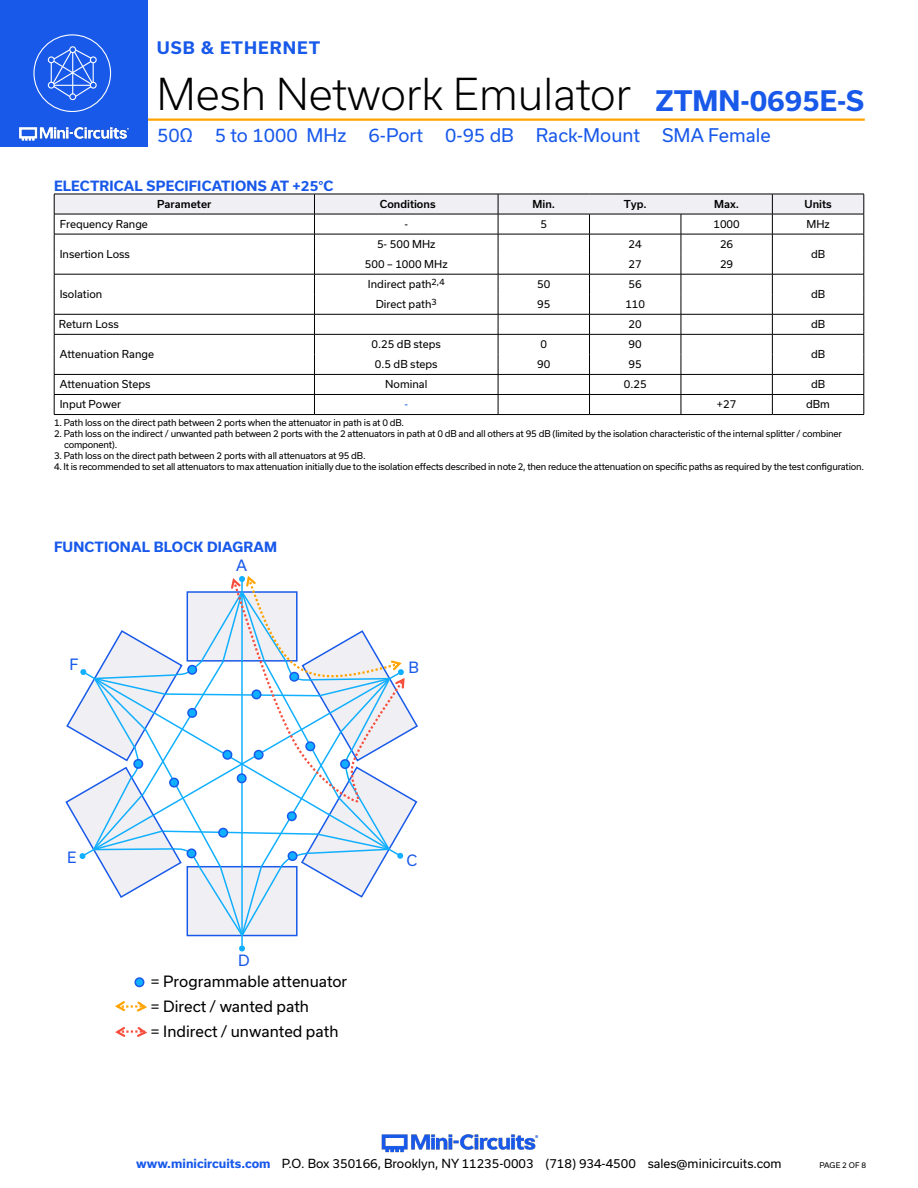
<style>
.page{position:relative;width:918px;height:1188px;background:#fff}
.page>*{position:absolute;margin:0;border:0;box-sizing:border-box;transform-origin:0 0}
.t1{font:300 42px "Usual";color:#000}
.t2{font:700 27px "Usual";color:#1859ea}
.t3{font:18px "Usual";color:#1859ea}
.t4{font:700 16.5px "Usual";letter-spacing:.065em;color:#1859ea}
.t5{font:14.85px/24.8px "Usual";color:#000}
.t6{font:14.85px "Usual";color:#1859ea}
.Blue_Headers{font:700 13.5px "Usual";letter-spacing:.015em;color:#1859ea}
.t7{font:12px "Usual";color:#000}
.Table_Body_Center{font:10.5px "Usual";color:#000}
.Table_Body_Left_Just{font:10.5px "Usual";color:#000}
.Table_Header_Center{font:500 10.5px "Usual";color:#000}
.Table_Body_Center-2{font:10.5px "Usual";color:#1859ea}
.Notes{font:9px/10.8px "Usual";letter-spacing:-.02em;color:#000}
.t8{font:7.5px "Usual";color:#000}
.s1{font-weight:700;color:#1859ea}
</style>
<div class="page">
<hr style="left:132px;top:118px;width:733px;height:3px;background:#ffa300">
<div style="left:0;top:0;width:147px;height:147px;background:#1859ea"></div>
<img style="left:19px;top:126px;width:110px;height:15px">
<img style="left:381px;top:1134px;width:158px;height:19px">
<div style="left:33px;top:34px;width:78px;height:78px;border:1px solid #fff;border-radius:50%"></div>
<div style="left:69px;top:46px;width:7px;height:7px;border:1px solid #fff;border-radius:50%"></div>
<div style="left:69px;top:93px;width:7px;height:7px;border:1px solid #fff;border-radius:50%"></div>
<div style="left:90px;top:56px;width:7px;height:7px;border:1px solid #fff;border-radius:50%"></div>
<div style="left:90px;top:82px;width:7px;height:7px;border:1px solid #fff;border-radius:50%"></div>
<svg style="left:48px;top:47px;width:48px;height:51px"></svg>
<div style="left:48px;top:82px;width:7px;height:7px;border:1px solid #fff;border-radius:50%"></div>
<hr style="left:54px;top:414px;width:260px;height:1px;background:#000">
<hr style="left:772px;top:414px;width:92px;height:1px;background:#000">
<hr style="left:314px;top:414px;width:184px;height:1px;background:#000">
<hr style="left:498px;top:414px;width:92px;height:1px;background:#000">
<hr style="left:590px;top:414px;width:91px;height:1px;background:#000">
<hr style="left:681px;top:414px;width:91px;height:1px;background:#000">
<svg style="left:54px;top:194px;width:811px;height:220px"></svg>
<hr style="left:54px;top:374px;width:260px;height:1px;background:#000">
<hr style="left:314px;top:374px;width:184px;height:1px;background:#000">
<hr style="left:498px;top:374px;width:92px;height:1px;background:#000">
<hr style="left:590px;top:374px;width:91px;height:1px;background:#000">
<hr style="left:681px;top:374px;width:91px;height:1px;background:#000">
<hr style="left:772px;top:374px;width:92px;height:1px;background:#000">
<hr style="left:241px;top:865px;width:2px;height:84px;background:#10afff">
<svg style="left:239px;top:946px;width:6px;height:5px"></svg>
<svg style="left:65px;top:576px;width:353px;height:362px"></svg>
<svg style="left:188px;top:666px;width:8px;height:8px"></svg>
<div style="left:187px;top:665px;width:10px;height:10px;border:1px solid #1859ea;border-radius:50%"></div>
<div style="left:188px;top:709px;width:8px;height:8px;background:#10afff;border-radius:50%"></div>
<div style="left:187px;top:708px;width:10px;height:10px;border:1px solid #1859ea;border-radius:50%"></div>
<div style="left:252px;top:690px;width:9px;height:9px;background:#10afff;border-radius:50%"></div>
<div style="left:252px;top:689px;width:9px;height:10px;border:1px solid #1859ea;border-radius:50%"></div>
<svg style="left:290px;top:673px;width:8px;height:8px"></svg>
<div style="left:289px;top:672px;width:10px;height:10px;border:1px solid #1859ea;border-radius:50%"></div>
<svg style="left:306px;top:742px;width:9px;height:9px"></svg>
<div style="left:305px;top:741px;width:10px;height:10px;border:1px solid #1859ea;border-radius:50%"></div>
<div style="left:341px;top:760px;width:8px;height:8px;background:#10afff;border-radius:50%"></div>
<div style="left:340px;top:759px;width:10px;height:10px;border:1px solid #1859ea;border-radius:50%"></div>
<svg style="left:254px;top:751px;width:9px;height:8px"></svg>
<div style="left:254px;top:750px;width:10px;height:10px;border:1px solid #1859ea;border-radius:50%"></div>
<svg style="left:223px;top:751px;width:9px;height:8px"></svg>
<div style="left:222px;top:750px;width:10px;height:10px;border:1px solid #1859ea;border-radius:50%"></div>
<div style="left:237px;top:774px;width:9px;height:9px;background:#10afff;border-radius:50%"></div>
<div style="left:237px;top:773px;width:10px;height:10px;border:1px solid #1859ea;border-radius:50%"></div>
<svg style="left:288px;top:812px;width:8px;height:8px"></svg>
<div style="left:287px;top:811px;width:10px;height:10px;border:1px solid #1859ea;border-radius:50%"></div>
<svg style="left:219px;top:828px;width:8px;height:9px"></svg>
<div style="left:218px;top:828px;width:10px;height:10px;border:1px solid #1859ea;border-radius:50%"></div>
<svg style="left:187px;top:849px;width:9px;height:9px"></svg>
<div style="left:187px;top:848px;width:10px;height:10px;border:1px solid #1859ea;border-radius:50%"></div>
<svg style="left:170px;top:778px;width:8px;height:9px"></svg>
<div style="left:169px;top:778px;width:10px;height:10px;border:1px solid #1859ea;border-radius:50%"></div>
<svg style="left:134px;top:760px;width:9px;height:8px"></svg>
<div style="left:133px;top:759px;width:10px;height:10px;border:1px solid #1859ea;border-radius:50%"></div>
<svg style="left:288px;top:852px;width:9px;height:8px"></svg>
<div style="left:288px;top:851px;width:10px;height:10px;border:1px solid #1859ea;border-radius:50%"></div>
<svg style="left:115px;top:1001px;width:32px;height:11px"></svg>
<svg style="left:115px;top:1027px;width:32px;height:10px"></svg>
<svg style="left:135px;top:978px;width:9px;height:9px"></svg>
<div style="left:134px;top:977px;width:10px;height:10px;border:1px solid #1859ea;border-radius:50%"></div>
<h3 class="t4" style="left:157px;top:39px;width:165px">USB &amp; ETHERNET</h3>
<h1 class="t1" style="left:157px;top:70px;width:476px">Mesh Network Emulator</h1>
<h2 class="t2" style="left:655px;top:85px;width:210px">ZTMN-0695E-S</h2>
<h3 class="t3" style="left:157px;top:125px;width:615px">50Ω 5 to 1000 MHz 6-Port 0-95 dB Rack-Mount SMA Female</h3>
<p class="Blue_Headers" style="left:54px;top:179px;width:281px">ELECTRICAL SPECIFICATIONS AT +25°C</p>
<p class="Table_Header_Center" style="left:157px;top:198px;width:56px">Parameter</p>
<p class="Table_Header_Center" style="left:380px;top:198px;width:57px">Conditions</p>
<p class="Table_Header_Center" style="left:533px;top:198px;width:24px">Min.</p>
<p class="Table_Header_Center" style="left:624px;top:198px;width:25px">Typ.</p>
<p class="Table_Header_Center" style="left:714px;top:198px;width:26px">Max.</p>
<p class="Table_Header_Center" style="left:805px;top:198px;width:29px">Units</p>
<p class="Table_Body_Left_Just" style="left:60px;top:218px;width:90px">Frequency Range</p>
<p class="Table_Body_Center" style="left:404px;top:218px;width:5px">-</p>
<p class="Table_Body_Center" style="left:541px;top:218px;width:8px">5</p>
<p class="Table_Body_Center" style="left:713px;top:218px;width:28px">1000</p>
<p class="Table_Body_Center" style="left:806px;top:218px;width:25px">MHz</p>
<p class="Table_Body_Left_Just" style="left:60px;top:248px;width:72px">Insertion Loss</p>
<p class="Table_Body_Center" style="left:377px;top:238px;width:60px">5- 500 MHz</p>
<p class="Table_Body_Center" style="left:629px;top:238px;width:15px">24</p>
<p class="Table_Body_Center" style="left:720px;top:238px;width:15px">26</p>
<p class="Table_Body_Center" style="left:811px;top:248px;width:16px">dB</p>
<p class="Table_Body_Center" style="left:365px;top:258px;width:84px">500 – 1000 MHz</p>
<p class="Table_Body_Center" style="left:629px;top:258px;width:15px">27</p>
<p class="Table_Body_Center" style="left:720px;top:258px;width:15px">29</p>
<p class="Table_Body_Left_Just" style="left:60px;top:288px;width:44px">Isolation</p>
<p class="Table_Body_Center" style="left:368px;top:278px;width:78px">Indirect path<sup>2,4</sup></p>
<p class="Table_Body_Center" style="left:537px;top:278px;width:15px">50</p>
<p class="Table_Body_Center" style="left:629px;top:278px;width:15px">56</p>
<p class="Table_Body_Center" style="left:376px;top:298px;width:63px">Direct path<sup>3</sup></p>
<p class="Table_Body_Center" style="left:537px;top:298px;width:15px">95</p>
<p class="Table_Body_Center" style="left:625px;top:298px;width:21px">110</p>
<p class="Table_Body_Center" style="left:811px;top:288px;width:16px">dB</p>
<p class="Table_Body_Left_Just" style="left:59px;top:318px;width:62px">Return Loss</p>
<p class="Table_Body_Center" style="left:629px;top:318px;width:15px">20</p>
<p class="Table_Body_Center" style="left:811px;top:318px;width:16px">dB</p>
<p class="Table_Body_Left_Just" style="left:60px;top:348px;width:96px">Attenuation Range</p>
<p class="Table_Body_Center" style="left:372px;top:338px;width:71px">0.25 dB steps</p>
<p class="Table_Body_Center" style="left:541px;top:338px;width:8px">0</p>
<p class="Table_Body_Center" style="left:629px;top:338px;width:15px">90</p>
<p class="Table_Body_Center" style="left:811px;top:348px;width:16px">dB</p>
<p class="Table_Body_Center" style="left:375px;top:358px;width:64px">0.5 dB steps</p>
<p class="Table_Body_Center" style="left:537px;top:358px;width:15px">90</p>
<p class="Table_Body_Center" style="left:629px;top:358px;width:15px">95</p>
<p class="Table_Body_Left_Just" style="left:60px;top:378px;width:92px">Attenuation Steps</p>
<p class="Table_Body_Center" style="left:385px;top:378px;width:44px">Nominal</p>
<p class="Table_Body_Center" style="left:624px;top:378px;width:24px">0.25</p>
<p class="Table_Body_Center" style="left:811px;top:378px;width:16px">dB</p>
<p class="Table_Body_Left_Just" style="left:60px;top:398px;width:63px">Input Power</p>
<p class="Table_Body_Center-2" style="left:404px;top:398px;width:5px">-</p>
<p class="Table_Body_Center" style="left:717px;top:398px;width:21px">+27</p>
<p class="Table_Body_Center" style="left:806px;top:398px;width:25px">dBm</p>
<p class="Notes" style="left:54px;top:418px;width:352px">1. Path loss on the direct path between 2 ports when the attenuator in path is at 0 dB.</p>
<p class="Notes" style="left:64px;top:428px;width:779px;text-indent:-10px">2. Path loss on the indirect / unwanted path between 2 ports with the 2 attenuators in path at 0 dB and all others at 95 dB (limited by the isolation characteristic of the internal splitter / combiner component).</p>
<p class="Notes" style="left:54px;top:450px;width:313px">3. Path loss on the direct path between 2 ports with all attenuators at 95 dB.</p>
<p class="Notes" style="left:54px;top:461px;width:812px">4. It is recommended to set all attenuators to max attenuation initially due to the isolation effects described in note 2, then reduce the attenuation on specific paths as required by the test configuration.</p>
<p class="Blue_Headers" style="left:54px;top:539px;width:225px">FUNCTIONAL BLOCK DIAGRAM</p>
<p class="t6" style="left:236px;top:557px;width:12px">A</p>
<p class="t6" style="left:70px;top:656px;width:11px">F</p>
<p class="t6" style="left:409px;top:659px;width:12px">B</p>
<p class="t6" style="left:67px;top:849px;width:11px">E</p>
<p class="t6" style="left:238px;top:951px;width:13px">D</p>
<p class="t5" style="left:151px;top:969px;width:198px">= Programmable attenuator = Direct / wanted path<br>= Indirect / unwanted path</p>
<p class="t6" style="left:406px;top:852px;width:12px">C</p>
<h3 class="t7" style="left:136px;top:1157px;width:647px"><span class="s1">www.minicircuits.com</span> P.O. Box 350166, Brooklyn, NY 11235-0003 (718) 934-4500 sales@minicircuits.com</h3>
<p class="t8" style="left:819px;top:1161px;width:48px">PAGE 2 OF 8</p>
</div>
